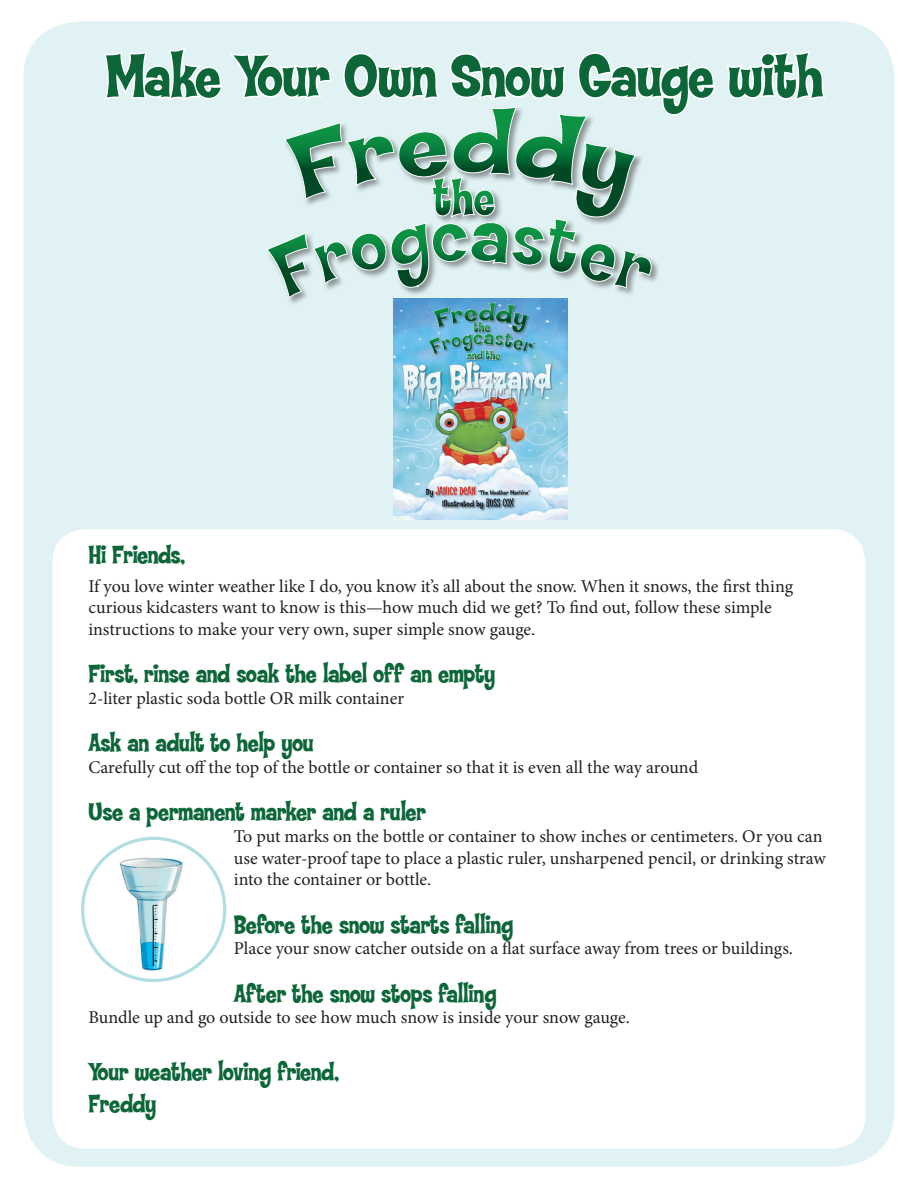
<style>
.page{position:relative;width:918px;height:1188px;background:#fff}
.page>*{position:absolute;margin:0;border:0;box-sizing:border-box;transform-origin:0 0}
.t1{font:63px "Typographyof Coop Flaired";letter-spacing:-.005em;color:#0c6638}
.t2{font:27px "Typographyof Coop Flaired";letter-spacing:-.015em;color:#0c6638}
.t3{font:18px/21.6px "Minion Pro";letter-spacing:-.005em;color:#231f20}
</style>
<div class="page">
<div style="left:23px;top:21px;width:872px;height:1146px;background:#e0f2f4"></div>
<svg style="left:103px;top:44px;width:121px;height:89px"></svg>
<svg style="left:725px;top:47px;width:102px;height:72px"></svg>
<svg style="left:230px;top:21px;width:487px;height:348px;background:#c6e0db"></svg>
<div style="left:52px;top:529px;width:814px;height:620px;background:#fff;border-radius:33px"></div>
<img style="left:393px;top:298px;width:175px;height:222px">
<svg style="left:81px;top:836px;width:146px;height:146px"></svg>
<p class="t1" style="left:106px;top:43px;width:719px">Make Your Own Snow Gauge with</p>
<p class="t2" style="left:88px;top:540px;width:98px">Hi Friends,</p>
<p class="t3" style="left:88px;top:575px;width:706px">If you love winter weather like I do, you know it’s all about the snow. When it snows, the first thing curious kidcasters want to know is this—how much did we get? To find out, follow these simple instructions to make your very own, super simple snow gauge.</p>
<p class="t2" style="left:88px;top:660px;width:408px">First, rinse and soak the label off an empty</p>
<p class="t3" style="left:88px;top:688px;width:317px">2-liter plastic soda bottle OR milk container</p>
<p class="t2" style="left:88px;top:729px;width:227px">Ask an adult to help you</p>
<p class="t3" style="left:88px;top:757px;width:611px">Carefully cut off the top of the bottle or container so that it is even all the way around</p>
<p class="t2" style="left:88px;top:798px;width:339px">Use a permanent marker and a ruler</p>
<p class="t3" style="left:234px;top:826px;width:594px">To put marks on the bottle or container to show inches or centimeters. Or you can use water-proof tape to place a plastic ruler, unsharpened pencil, or drinking straw into the container or bottle.</p>
<p class="t2" style="left:234px;top:910px;width:281px">Before the snow starts falling</p>
<p class="t3" style="left:234px;top:938px;width:561px">Place your snow catcher outside on a flat surface away from trees or buildings.</p>
<p class="t2" style="left:234px;top:979px;width:264px">After the snow stops falling</p>
<p class="t3" style="left:88px;top:1007px;width:543px">Bundle up and go outside to see how much snow is inside your snow gauge.</p>
<p class="t2" style="left:88px;top:1057px;width:252px">Your weather loving friend,</p>
<p class="t2" style="left:88px;top:1089px;width:69px">Freddy</p>
</div>
